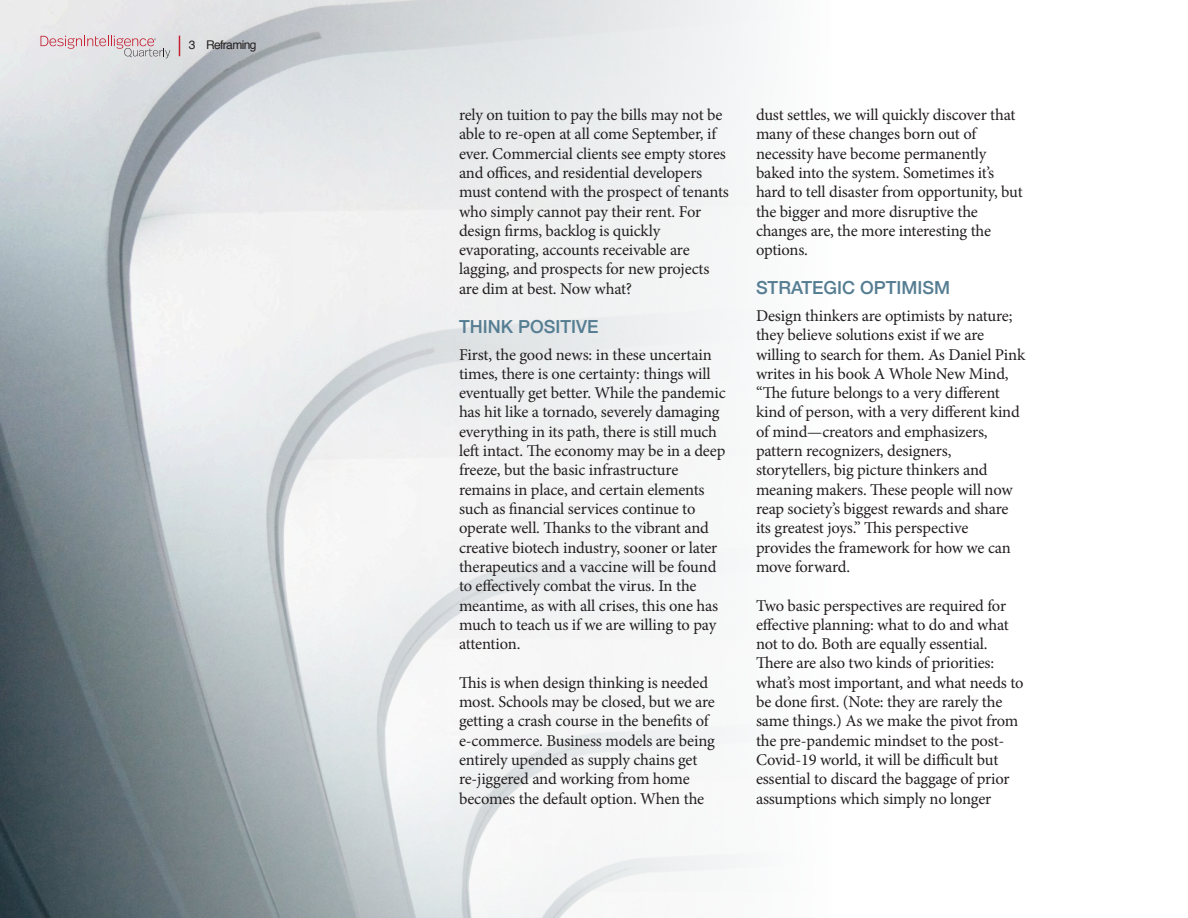
<style>
.page{position:relative;width:1188px;height:918px;background:#fff}
.page>*{position:absolute;margin:0;border:0;box-sizing:border-box;transform-origin:0 0}
.t1{font:500 18px "Helvetica Neue";color:#557d92}
.t2{font:16.5px/19.4px "Minion Pro";letter-spacing:-.01em;color:#231f20}
.t3{font:12px "Helvetica";letter-spacing:-.05em;color:#231f20}
</style>
<div class="page">
<img style="left:0;top:0;width:761px;height:918px">
<svg style="left:40px;top:36px;width:130px;height:22px;background:#dbcbcf"></svg>
<svg style="left:179px;top:36px;width:1px;height:20px"></svg>
<p class="t3" style="left:189px;top:36px;width:69px">3 Reframing</p>
<p class="t2" style="left:459px;top:105px;width:272px">rely on tuition to pay the bills may not be able to re-open at all come September, if ever. Commercial clients see empty stores and offices, and residential developers must contend with the prospect of tenants who simply cannot pay their rent. For design firms, backlog is quickly evaporating, accounts receivable are lagging, and prospects for new projects are dim at best. Now what?</p>
<p class="t1" style="left:459px;top:312px;width:141px">THINK POSITIVE</p>
<p class="t2" style="left:459px;top:345px;width:268px">First, the good news: in these uncertain times, there is one certainty: things will eventually get better. While the pandemic has hit like a tornado, severely damaging everything in its path, there is still much left intact. The economy may be in a deep freeze, but the basic infrastructure remains in place, and certain elements such as financial services continue to operate well. Thanks to the vibrant and creative biotech industry, sooner or later therapeutics and a vaccine will be found to effectively combat the virus. In the meantime, as with all crises, this one has much to teach us if we are willing to pay attention.</p>
<p class="t2" style="left:459px;top:673px;width:257px">This is when design thinking is needed most. Schools may be closed, but we are getting a crash course in the benefits of e-commerce. Business models are being entirely upended as supply chains get re-jiggered and working from home becomes the default option. When the</p>
<p class="t2" style="left:756px;top:105px;width:268px">dust settles, we will quickly discover that many of these changes born out of necessity have become permanently baked into the system. Sometimes it’s hard to tell disaster from opportunity, but the bigger and more disruptive the changes are, the more interesting the options.</p>
<p class="t1" style="left:756px;top:273px;width:196px">STRATEGIC OPTIMISM</p>
<p class="t2" style="left:756px;top:306px;width:271px">Design thinkers are optimists by nature; they believe solutions exist if we are willing to search for them. As Daniel Pink writes in his book A Whole New Mind, “The future belongs to a very different kind of person, with a very different kind of mind—creators and emphasizers, pattern recognizers, designers, storytellers, big picture thinkers and meaning makers. These people will now reap society’s biggest rewards and share its greatest joys.” This perspective provides the framework for how we can move forward.</p>
<p class="t2" style="left:756px;top:596px;width:269px">Two basic perspectives are required for effective planning: what to do and what not to do. Both are equally essential.<br>There are also two kinds of priorities: what’s most important, and what needs to be done first. (Note: they are rarely the same things.) As we make the pivot from the pre-pandemic mindset to the post-Covid-19 world, it will be difficult but essential to discard the baggage of prior assumptions which simply no longer</p>
</div>
